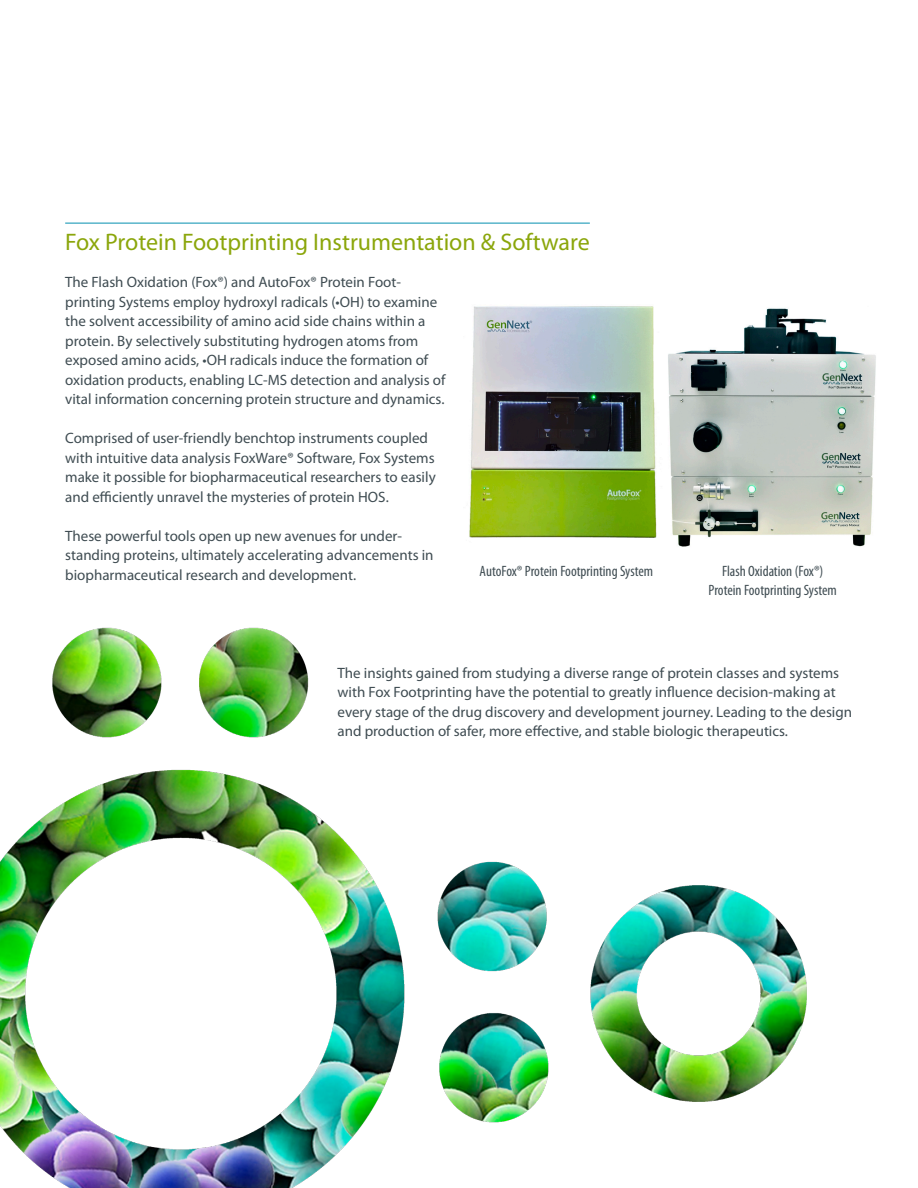
<style>
.page{position:relative;width:918px;height:1188px;background:#fff}
.page>*{position:absolute;margin:0;border:0;box-sizing:border-box;transform-origin:0 0}
.t1{font:24px "Myriad Pro";color:#8ba60b}
.Body{font:15px/19.5px "Myriad Pro";color:#3f4c52}
.Figure_Legend{font:condensed 15px/19.5px "Myriad Pro";color:#3f4c52;text-align:center}
</style>
<div class="page">
<img style="left:0;top:627px;width:807px;height:561px">
<hr style="left:65px;top:223px;width:525px;height:1px;background:#058faf">
<img style="left:469px;top:306px;width:188px;height:232px">
<img style="left:668px;top:308px;width:208px;height:239px">
<h2 class="t1" style="left:65px;top:227px;width:526px">Fox Protein Footprinting Instrumentation &amp; Software</h2>
<p class="Body" style="left:65px;top:272px;width:382px">The Flash Oxidation (Fox®) and AutoFox® Protein Foot&shy;printing Systems employ hydroxyl radicals (•OH) to examine the solvent accessibility of amino acid side chains within a protein. By selectively substituting hydrogen atoms from exposed amino acids, •OH radicals induce the formation of oxidation products, enabling LC-MS detection and analysis of vital information concerning protein structure and dynamics.</p>
<p class="Body" style="left:65px;top:428px;width:372px">Comprised of user-friendly benchtop instruments coupled with intuitive data analysis FoxWare® Software, Fox Systems make it possible for biopharmaceutical researchers to easily and efficiently unravel the mysteries of protein HOS.</p>
<p class="Body" style="left:65px;top:526px;width:370px">These powerful tools open up new avenues for under&shy;standing proteins, ultimately accelerating advancements in biopharmaceutical research and development.</p>
<p class="Figure_Legend" style="left:480px;top:561px;width:175px">AutoFox® Protein Footprinting System</p>
<p class="Figure_Legend" style="left:709px;top:561px;width:130px">Flash Oxidation (Fox®)<br>Protein Footprinting System</p>
<p class="Body" style="left:338px;top:663px;width:516px">The insights gained from studying a diverse range of protein classes and systems with Fox Footprinting have the potential to greatly influence decision-making at every stage of the drug discovery and development journey. Leading to the design and production of safer, more effective, and stable biologic therapeutics.</p>
</div>
